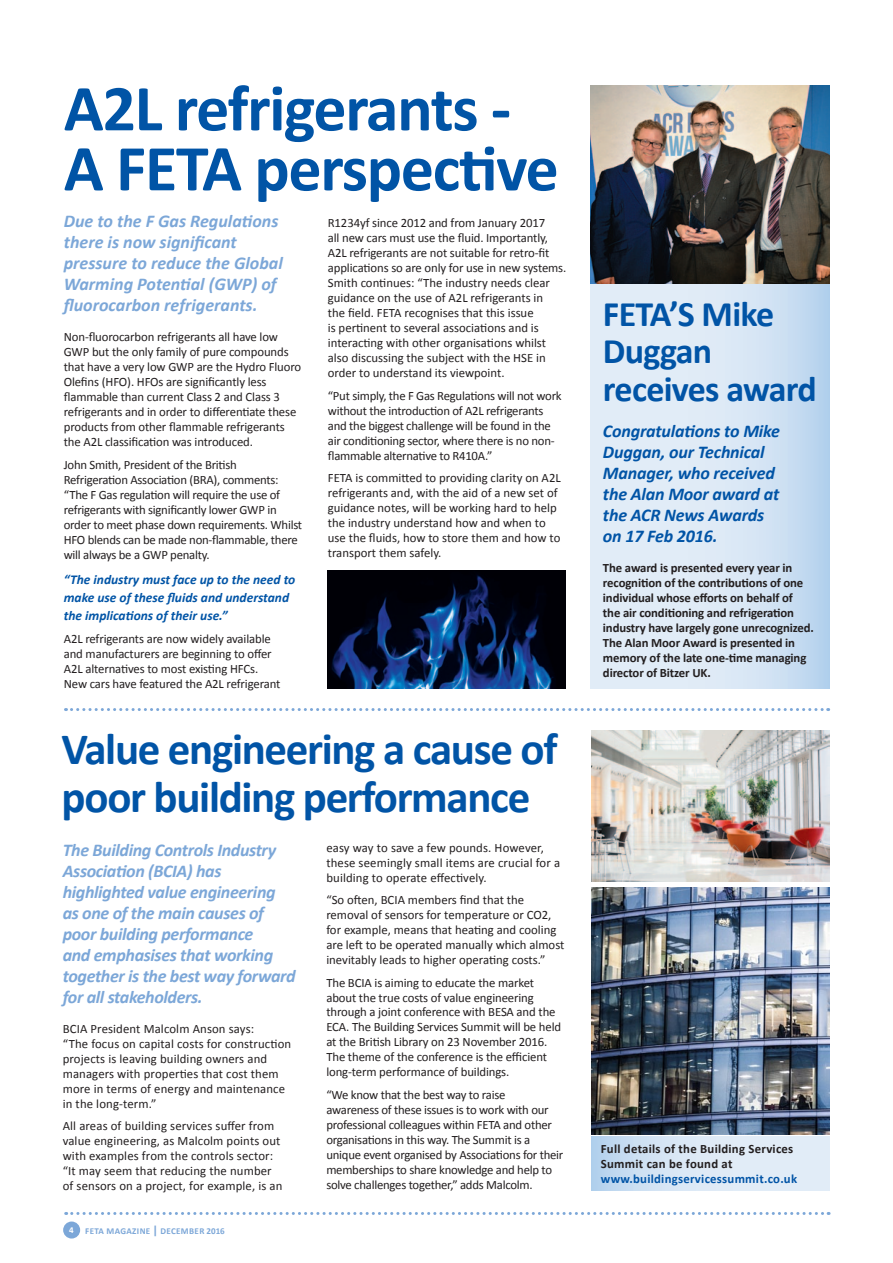
<style>
.page{position:relative;width:893px;height:1263px;background:#fff}
.page>*{position:absolute;margin:0;border:0;box-sizing:border-box;transform-origin:0 0}
.t1{font:700 66px/60px "Calibri";letter-spacing:-.02em;color:#0154a6}
.t2{font:700 45px/48px "Calibri";letter-spacing:-.03em;color:#0154a6}
.t3{font:700 36px/37.5px "Calibri";letter-spacing:-.02em;color:#0154a6}
.t4{font:italic 700 18px/21px "Calibri";letter-spacing:-.02em;color:#7ca7d8}
.t5{font:italic 700 18px/21px "Calibri";color:#7ca7d8}
.t6{font:italic 700 18px/21px "Calibri";letter-spacing:-.01em;color:#0154a6}
.t7{font:italic 700 13.5px/18px "Calibri";color:#0154a6}
.t8{font:12.75px/15px "Calibri";letter-spacing:-.01em;color:#231f20}
.t9{font:12.75px/15px "Calibri";letter-spacing:.01em;color:#231f20}
.t10{font:700 12.75px/15px "Calibri";letter-spacing:-.01em;color:#231f20}
.t11{font:700 12.75px/15px "Calibri";letter-spacing:.02em;color:#231f20}
.t12{font:700 12.75px "Calibri";letter-spacing:.02em;color:#0154a6}
.t13{font:700 9px "Calibri";letter-spacing:.04em;color:#7ca7d8}
.t14{font:700 9px "Calibri";color:#fff}
.s1{font-size:12px}
</style>
<div class="page">
<img style="left:327px;top:570px;width:239px;height:119px">
<svg style="left:65px;top:708px;width:764px;height:3px"></svg>
<svg style="left:66px;top:1212px;width:763px;height:3px"></svg>
<div style="left:63px;top:1221px;width:17px;height:17px;background:#7ca7d8;border-radius:50%"></div>
<img style="left:591px;top:730px;width:238px;height:151px">
<img style="left:591px;top:887px;width:238px;height:247px">
<svg style="left:591px;top:1137px;width:238px;height:54px;background:#d7e6f4"></svg>
<svg style="left:590px;top:283px;width:239px;height:406px;background:#d7e5f4"></svg>
<img style="left:590px;top:85px;width:239px;height:198px">
<h1 class="t1" style="left:64px;top:75px;width:496px">A2L refrigerants -<br>A FETA perspective</h1>
<h3 class="t5" style="left:64px;top:210px;width:221px">Due to the F Gas Regulations there is now significant pressure to reduce the Global<br>Warming Potential (GWP) of fluorocarbon refrigerants.</h3>
<p class="t8" style="left:64px;top:329px;width:239px">Non-fluorocarbon refrigerants all have low GWP but the only family of pure compounds that have a very low GWP are the Hydro Fluoro Olefins (HFO). HFOs are significantly less flammable than current Class 2 and Class 3 refrigerants and in order to differentiate these products from other flammable refrigerants the A2L classification was introduced.</p>
<p class="t8" style="left:64px;top:457px;width:240px">John Smith, President of the British Refrigeration Association (BRA), comments: “The F Gas regulation will require the use of refrigerants with significantly lower GWP in order to meet phase down requirements. Whilst HFO blends can be made non-flammable, there will always be a GWP penalty.</p>
<p class="t7" style="left:64px;top:570px;width:233px">“The industry must face up to the need to make use of these fluids and understand the implications of their use.”</p>
<p class="t8" style="left:64px;top:631px;width:218px">A2L refrigerants are now widely available and manufacturers are beginning to offer A2L alternatives to most existing HFCs.<br>New cars have featured the A2L refrigerant</p>
<p class="t8" style="left:328px;top:215px;width:240px">R1234yf since 2012 and from January 2017<br>all new cars must use the fluid. Importantly, A2L refrigerants are not suitable for retro-fit applications so are only for use in new systems.<br>Smith continues: “The industry needs clear guidance on the use of A2L refrigerants in<br>the field. FETA recognises that this issue<br>is pertinent to several associations and is interacting with other organisations whilst also discussing the subject with the HSE in order to understand its viewpoint.</p>
<p class="t8" style="left:328px;top:387px;width:235px">“Put simply, the F Gas Regulations will not work without the introduction of A2L refrigerants and the biggest challenge will be found in the air conditioning sector, where there is no non&shy;flammable alternative to R410A.”</p>
<p class="t8" style="left:328px;top:470px;width:234px">FETA is committed to providing clarity on A2L refrigerants and, with the aid of a new set of guidance notes, will be working hard to help the industry understand how and when to use the fluids, how to store them and how to transport them safely.</p>
<h2 class="t2" style="left:62px;top:723px;width:497px">Value engineering a cause of poor building performance</h2>
<h3 class="t4" style="left:63px;top:838px;width:234px">The Building Controls Industry<br>Association (BCIA) has highlighted value engineering as one of the main causes of poor building performance<br>and emphasises that working together is the best way forward for all stakeholders.</h3>
<p class="t9" style="left:63px;top:1020px;width:230px">BCIA President Malcolm Anson says:<br>“The focus on capital costs for construction projects is leaving building owners and managers with properties that cost them more in terms of energy and maintenance in the long-term.”</p>
<p class="t9" style="left:63px;top:1118px;width:221px">All areas of building services suffer from value engineering, as Malcolm points out with examples from the controls sector: “It may seem that reducing the number of sensors on a project, for example, is an</p>
<p class="t14" style="left:69px;top:1224px;width:6px">4</p>
<p class="t13" style="left:85px;top:1225px;width:110px">FETA MAGAZINE <span class="s1">|</span> DECEMber</p>
<p class="t13" style="left:207px;top:1225px;width:20px">2016</p>
<p class="t9" style="left:326px;top:839px;width:235px">easy way to save a few pounds. However, these seemingly small items are crucial for a building to operate effectively.</p>
<p class="t8" style="left:326px;top:892px;width:240px">“So often, BCIA members find that the removal of sensors for temperature or CO2, for example, means that heating and cooling are left to be operated manually which almost inevitably leads to higher operating costs.”</p>
<p class="t8" style="left:326px;top:974px;width:236px">The BCIA is aiming to educate the market about the true costs of value engineering through a joint conference with BESA and the ECA. The Building Services Summit will be held at the British Library on 23 November 2016.<br>The theme of the conference is the efficient long-term performance of buildings.</p>
<p class="t8" style="left:326px;top:1087px;width:238px">“We know that the best way to raise<br>awareness of these issues is to work with our professional colleagues within FETA and other organisations in this way. The Summit is a unique event organised by Associations for their memberships to share knowledge and help to solve challenges together,” adds Malcolm.</p>
<h3 class="t3" style="left:603px;top:294px;width:215px">FETA’S Mike<br>Duggan receives award</h3>
<h3 class="t6" style="left:603px;top:420px;width:178px">Congratulations to Mike<br>Duggan, our Technical<br>Manager, who received the Alan Moor award at the ACR News Awards on 17 Feb 2016.</h3>
<p class="t10" style="left:603px;top:560px;width:213px">The award is presented every year in recognition of the contributions of one individual whose efforts on behalf of<br>the air conditioning and refrigeration industry have largely gone unrecognized.<br>The Alan Moor Award is presented in memory of the late one-time managing director of Bitzer UK.</p>
<p class="t11" style="left:601px;top:1141px;width:194px">Full details of the Building Services<br>Summit can be found at</p>
<p class="t12" style="left:601px;top:1171px;width:198px">www.buildingservicessummit.co.uk</p>
</div>
